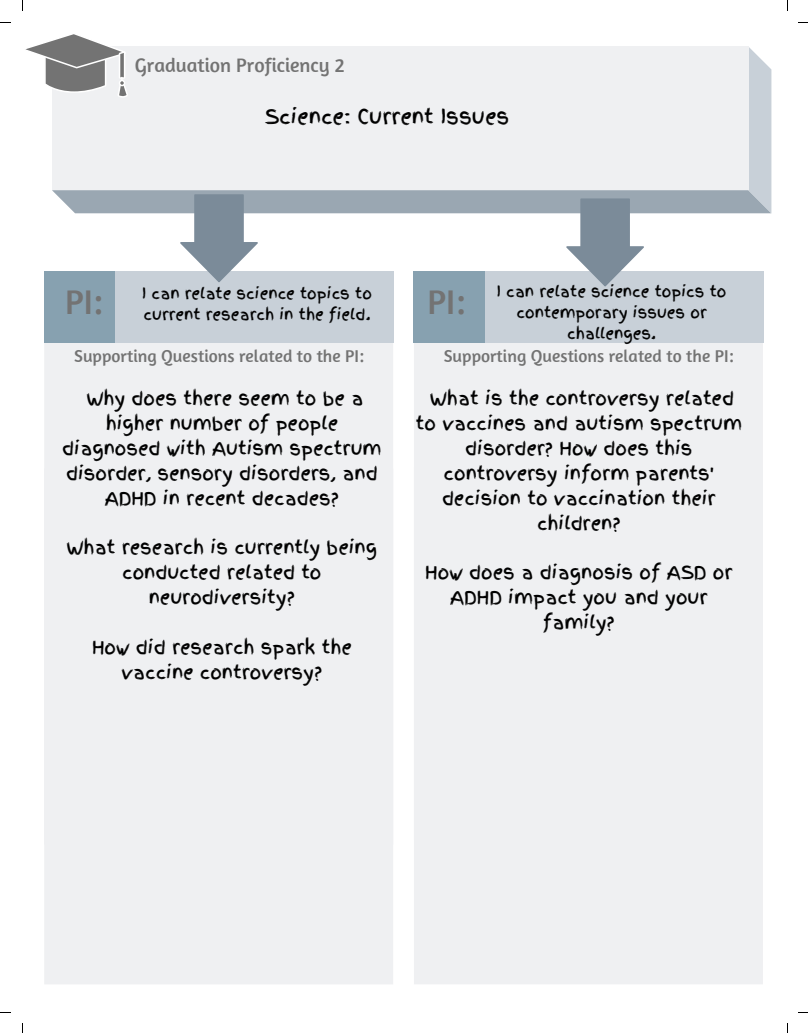
<style>
.page{position:relative;width:808px;height:1033px;background:#fff}
.page>*{position:absolute;margin:0;border:0;box-sizing:border-box;transform-origin:0 0}
.t1{font:35px "Amaranth";color:#737373}
.t2{font:20px "Amaranth";color:#737373}
.t3{font:20px "Finger Paint";color:#000}
.t4{font:18.12px/24.9px "Finger Paint";color:#000;text-align:center}
.t5{font:17.5px "Amaranth";color:#737373}
.t6{font:15px/20.6px "Finger Paint";color:#000}
</style>
<div class="page">
<div style="left:44px;top:342px;width:349px;height:126px;background:#eff0f2"></div>
<div style="left:414px;top:342px;width:348px;height:125px;background:#eff0f2"></div>
<div style="left:44px;top:271px;width:71px;height:71px;background:#87a1b0"></div>
<div style="left:115px;top:271px;width:279px;height:71px;background:#c8d0d8"></div>
<div style="left:413px;top:271px;width:72px;height:71px;background:#87a1b0"></div>
<div style="left:485px;top:271px;width:278px;height:71px;background:#c8d0d8"></div>
<svg style="left:25px;top:34px;width:746px;height:252px"></svg>
<div style="left:44px;top:468px;width:349px;height:516px;background:#eff0f2"></div>
<div style="left:414px;top:467px;width:348px;height:517px;background:#eff0f2"></div>
<p class="t2" style="left:135px;top:52px;width:211px">Graduation Proficiency 2</p>
<p class="t3" style="left:265px;top:102px;width:246px">Science: Current Issues</p>
<p class="t6" style="left:496px;top:281px;width:231px;text-align:center">I can relate science topics to contemporary issues or challenges.</p>
<p class="t6" style="left:142px;top:284px;width:231px">I can relate science topics to current research in the field.</p>
<h1 class="t1" style="left:65px;top:280px;width:39px">PI:</h1>
<h1 class="t1" style="left:427px;top:280px;width:39px">PI:</h1>
<p class="t5" style="left:74px;top:344px;width:291px">Supporting Questions related to the PI:</p>
<p class="t5" style="left:443px;top:344px;width:291px">Supporting Questions related to the PI:</p>
<p class="t4" style="left:62px;top:386px;width:321px">Why does there seem to be a higher number of people diagnosed with Autism spectrum disorder, sensory disorders, and<br>ADHD in recent decades?</p>
<p class="t4" style="left:67px;top:535px;width:312px">What research is currently being conducted related to neurodiversity?</p>
<p class="t4" style="left:92px;top:635px;width:261px">How did research spark the vaccine controversy?</p>
<p class="t4" style="left:416px;top:386px;width:327px">What is the controversy related to vaccines and autism spectrum disorder? How does this controversy inform parents' decision to vaccination their children?</p>
<p class="t4" style="left:425px;top:560px;width:309px">How does a diagnosis of ASD or<br>ADHD impact you and your family?</p>
</div>
